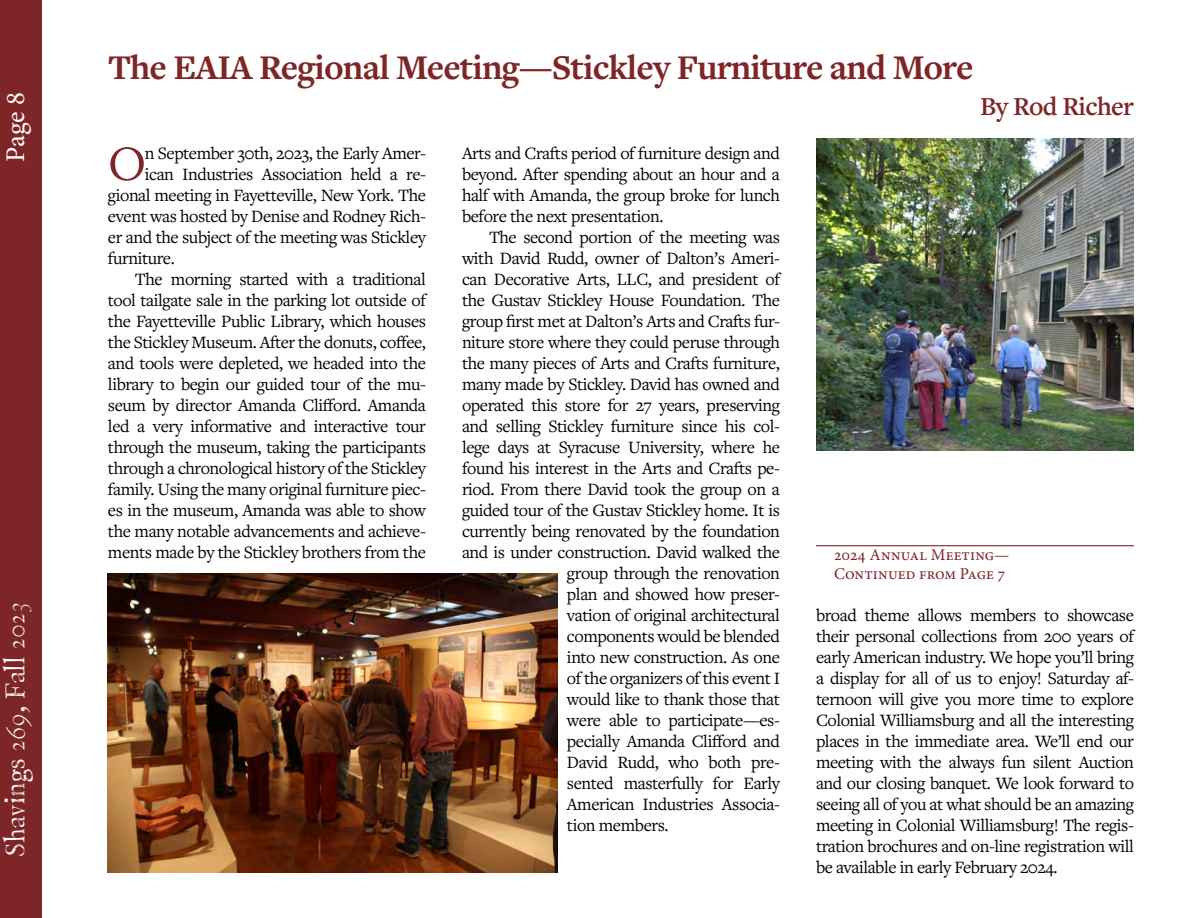
<style>
.page{position:relative;width:1188px;height:918px;background:#fff}
.page>*{position:absolute;margin:0;border:0;box-sizing:border-box;transform-origin:0 0}
.t1{font:51.6px "Freight Text Pro";color:#7e2527}
.t2{font:700 36px "Freight Text Pro";letter-spacing:-.025em;color:#7e2527}
.t3{font:27px "P22 Franklin Caslon";color:#fff}
.t4{font:600 27px "Freight Text Pro";letter-spacing:-.025em;color:#7e2527}
.t5{font:27px "Minion Pro";color:#fff}
.t6{font:18px/21px "Freight Text Pro";letter-spacing:-.025em;color:#000;text-align:justify}
.t7{font:16.5px/19.5px "Minion Pro";letter-spacing:.005em;color:#7e2527}
</style>
<div class="page">
<div style="left:0;top:0;width:42px;height:918px;background:#7e2527"></div>
<img style="left:108px;top:573px;width:450px;height:300px">
<img style="left:817px;top:138px;width:317px;height:313px">
<hr style="left:816px;top:545px;width:318px;height:1px;background:#7e2527">
<h3 class="t5" style="left:-3px;top:162px;width:71px;rotate:-90deg">Page 8</h3>
<h3 class="t3" style="left:1px;top:857px;width:256px;rotate:-90deg">Shavings 269, Fall 2023</h3>
<h2 class="t2" style="left:108px;top:43px;width:867px">The EAIA Regional Meeting—Stickley Furniture and More</h2>
<h3 class="t4" style="left:980px;top:88px;width:155px">By Rod Richer</h3>
<h1 class="t1" style="left:108px;top:129px;width:40px">O</h1>
<p class="t6" style="left:145px;top:142px;width:283px">n September 30th, 2023, the Early Amer-</p>
<p class="t6" style="left:145px;top:163px;width:283px">ican Industries Association held a re-</p>
<p class="t6" style="left:108px;top:184px;width:319px">gional meeting in Fayetteville, New York. The</p>
<p class="t6" style="left:108px;top:205px;width:320px">event was hosted by Denise and Rodney Rich-</p>
<p class="t6" style="left:108px;top:226px;width:319px">er and the subject of the meeting was Stickley</p>
<p class="t6" style="left:108px;top:247px;width:68px">furniture.</p>
<p class="t6" style="left:135px;top:268px;width:293px">The morning started with a traditional</p>
<p class="t6" style="left:108px;top:289px;width:319px">tool tailgate sale in the parking lot outside of</p>
<p class="t6" style="left:108px;top:310px;width:320px">the Fayetteville Public Library, which houses</p>
<p class="t6" style="left:108px;top:331px;width:320px">the Stickley Museum. After the donuts, coffee,</p>
<p class="t6" style="left:108px;top:352px;width:319px">and tools were depleted, we headed into the</p>
<p class="t6" style="left:108px;top:373px;width:320px">library to begin our guided tour of the mu-</p>
<p class="t6" style="left:108px;top:394px;width:320px">seum by director Amanda Clifford. Amanda</p>
<p class="t6" style="left:108px;top:415px;width:319px">led a very informative and interactive tour</p>
<p class="t6" style="left:108px;top:436px;width:320px">through the museum, taking the participants</p>
<p class="t6" style="left:108px;top:457px;width:320px">through a chronological history of the Stickley</p>
<p class="t6" style="left:108px;top:478px;width:320px">family. Using the many original furniture piec-</p>
<p class="t6" style="left:108px;top:499px;width:319px">es in the museum, Amanda was able to show</p>
<p class="t6" style="left:108px;top:520px;width:319px">the many notable advancements and achieve-</p>
<p class="t6" style="left:108px;top:541px;width:319px">ments made by the Stickley brothers from the</p>
<p class="t6" style="left:462px;top:142px;width:320px">Arts and Crafts period of furniture design and beyond. After spending about an hour and a half with Amanda, the group broke for lunch before the next presentation.</p>
<p class="t6" style="left:489px;top:226px;width:292px">The second portion of the meeting was</p>
<p class="t6" style="left:462px;top:247px;width:319px">with David Rudd, owner of Dalton’s Ameri-</p>
<p class="t6" style="left:462px;top:268px;width:320px">can Decorative Arts, LLC, and president of</p>
<p class="t6" style="left:462px;top:289px;width:320px">the Gustav Stickley House Foundation. The</p>
<p class="t6" style="left:462px;top:310px;width:320px">group first met at Dalton’s Arts and Crafts fur-</p>
<p class="t6" style="left:462px;top:331px;width:320px">niture store where they could peruse through</p>
<p class="t6" style="left:462px;top:352px;width:320px">the many pieces of Arts and Crafts furniture,</p>
<p class="t6" style="left:462px;top:373px;width:320px">many made by Stickley. David has owned and</p>
<p class="t6" style="left:462px;top:394px;width:319px">operated this store for 27 years, preserving</p>
<p class="t6" style="left:462px;top:415px;width:319px">and selling Stickley furniture since his col-</p>
<p class="t6" style="left:462px;top:436px;width:319px">lege days at Syracuse University, where he</p>
<p class="t6" style="left:462px;top:457px;width:320px">found his interest in the Arts and Crafts pe-</p>
<p class="t6" style="left:462px;top:478px;width:320px">riod. From there David took the group on a</p>
<p class="t6" style="left:462px;top:499px;width:320px">guided tour of the Gustav Stickley home. It is</p>
<p class="t6" style="left:462px;top:520px;width:320px">currently being renovated by the foundation</p>
<p class="t6" style="left:462px;top:541px;width:320px">and is under construction. David walked the</p>
<p class="t6" style="left:567px;top:562px;width:215px">group through the renovation</p>
<p class="t6" style="left:567px;top:583px;width:214px">plan and showed how preser-</p>
<p class="t6" style="left:567px;top:604px;width:215px">vation of original architectural</p>
<p class="t6" style="left:567px;top:625px;width:215px">components would be blended</p>
<p class="t6" style="left:567px;top:646px;width:214px">into new construction. As one</p>
<p class="t6" style="left:567px;top:667px;width:215px">of the organizers of this event I</p>
<p class="t6" style="left:567px;top:688px;width:215px">would like to thank those that</p>
<p class="t6" style="left:567px;top:709px;width:215px">were able to participate—es-</p>
<p class="t6" style="left:567px;top:730px;width:215px">pecially Amanda Clifford and</p>
<p class="t6" style="left:567px;top:751px;width:214px">David Rudd, who both pre-</p>
<p class="t6" style="left:567px;top:772px;width:214px">sented masterfully for Early</p>
<p class="t6" style="left:567px;top:793px;width:215px">American Industries Associa-</p>
<p class="t6" style="left:567px;top:814px;width:103px">tion members.</p>
<p class="t7" style="left:834px;top:545px;width:177px">2024 Annual Meeting—<br>Continued from Page 7</p>
<p class="t6" style="left:816px;top:604px;width:320px">broad theme allows members to showcase their personal collections from 200 years of early American industry. We hope you’ll bring a display for all of us to enjoy! Saturday af&shy;ternoon will give you more time to explore Colonial Williamsburg and all the interesting places in the immediate area. We’ll end our meeting with the always fun silent Auction and our closing banquet. We look forward to seeing all of you at what should be an amazing meeting in Colonial Williamsburg! The regis&shy;tration brochures and on-line registration will be available in early February 2024.</p>
</div>
